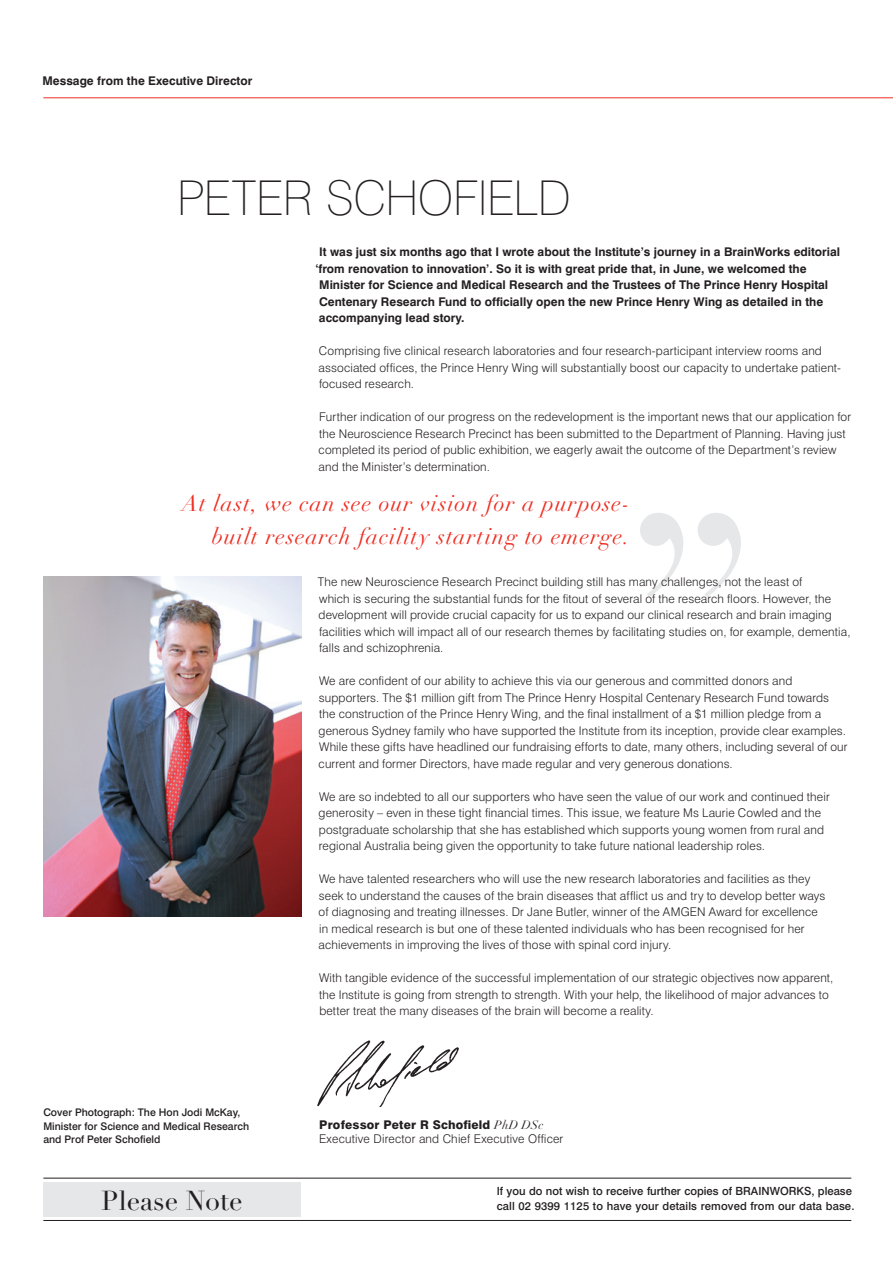
<style>
.page{position:relative;width:893px;height:1263px;background:#fff}
.page>*{position:absolute;margin:0;border:0;box-sizing:border-box;transform-origin:0 0}
._1__Heading{font:309.45px "Didot LH";color:#e6e7e9}
._1__Heading-2{font:100 48px "Swiss 721 BT";color:#231f20}
._5__Body_copy_Bold{font:27px "Didot LH";color:#231f20}
._6__Pullout_Quote{font:italic 22.5px/33px "Didot LH";letter-spacing:.04em;color:#ee2e22;text-align:right}
._3__Body_copy{font:300 12px/16.5px "Swiss 721 BT";letter-spacing:.01em;color:#231f20}
._5__Body_copy_Bold-2{font:700 12px "Swiss 721 BT";color:#231f20}
.t1{font:500 11.25px "Swiss 721 BT";color:#231f20}
._7__Caption{font:500 10.5px/13.5px "Swiss 721 BT";color:#231f20}
.s1{font-weight:800}
.s2{font-family:"Didot LH";font-weight:400;font-style:italic}
</style>
<div class="page">
<hr style="left:43px;top:97px;width:850px;height:1px;background:#ee2e22">
<div style="left:43px;top:1182px;width:258px;height:34px;background:#e6e7e9"></div>
<hr style="left:43px;top:1178px;width:808px;height:1px;background:#231f20">
<hr style="left:43px;top:1220px;width:808px;height:1px;background:#231f20">
<img style="left:317px;top:1040px;width:142px;height:68px">
<img style="left:43px;top:577px;width:258px;height:339px">
<p class="_5__Body_copy_Bold-2" style="left:43px;top:73px;width:211px">Message from the Executive Director</p>
<p class="_1__Heading-2" style="left:177px;top:169px;width:54px">PETER</p>
<p class="_1__Heading-2" style="left:326px;top:169px;width:55px">SCHOFIEL</p>
<p class="_1__Heading-2" style="left:538px;top:169px;width:35px">D</p>
<p class="_5__Body_copy_Bold-2" style="left:319px;top:245px;width:522px">It was just six months ago that I wrote about the Institute’s journey in a BrainWorks editorial</p>
<p class="_5__Body_copy_Bold-2" style="left:315px;top:261px;width:493px">‘from renovation to innovation’. So it is with great pride that, in June, we welcomed the</p>
<p class="_5__Body_copy_Bold-2" style="left:319px;top:278px;width:510px">Minister for Science and Medical Research and the Trustees of The Prince Henry Hospital</p>
<p class="_5__Body_copy_Bold-2" style="left:319px;top:294px;width:506px">Centenary Research Fund to officially open the new Prince Henry Wing as detailed in the</p>
<p class="_5__Body_copy_Bold-2" style="left:319px;top:311px;width:147px">accompanying lead story.</p>
<p class="_3__Body_copy" style="left:319px;top:343px;width:524px">Comprising five clinical research laboratories and four research-participant interview rooms and associated offices, the Prince Henry Wing will substantially boost our capacity to undertake patient&shy;focused research.</p>
<p class="_3__Body_copy" style="left:319px;top:409px;width:534px">Further indication of our progress on the redevelopment is the important news that our application for the Neuroscience Research Precinct has been submitted to the Department of Planning. Having just completed its period of public exhibition, we eagerly await the outcome of the Department’s review and the Minister’s determination.</p>
<p class="_6__Pullout_Quote" style="left:182px;top:487px;width:450px">At last, we can see our vision for a purpose&shy;built research facility starting to emerge.</p>
<p class="_1__Heading" style="left:622px;top:447px;width:139px">”</p>
<p class="_3__Body_copy" style="left:318px;top:574px;width:534px">The new Neuroscience Research Precinct building still has many challenges, not the least of<br>which is securing the substantial funds for the fitout of several of the research floors. However, the development will provide crucial capacity for us to expand our clinical research and brain imaging facilities which will impact all of our research themes by facilitating studies on, for example, dementia, falls and schizophrenia.</p>
<p class="_3__Body_copy" style="left:319px;top:673px;width:530px">We are confident of our ability to achieve this via our generous and committed donors and supporters. The $1 million gift from The Prince Henry Hospital Centenary Research Fund towards the construction of the Prince Henry Wing, and the final installment of a $1 million pledge from a generous Sydney family who have supported the Institute from its inception, provide clear examples.<br>While these gifts have headlined our fundraising efforts to date, many others, including several of our current and former Directors, have made regular and very generous donations.</p>
<p class="_3__Body_copy" style="left:319px;top:788px;width:513px">We are so indebted to all our supporters who have seen the value of our work and continued their generosity – even in these tight financial times. This issue, we feature Ms Laurie Cowled and the postgraduate scholarship that she has established which supports young women from rural and regional Australia being given the opportunity to take future national leadership roles.</p>
<p class="_3__Body_copy" style="left:319px;top:871px;width:508px">We have talented researchers who will use the new research laboratories and facilities as they seek to understand the causes of the brain diseases that afflict us and try to develop better ways of diagnosing and treating illnesses. Dr Jane Butler, winner of the AMGEN Award for excellence in medical research is but one of these talented individuals who has been recognised for her achievements in improving the lives of those with spinal cord injury.</p>
<p class="_3__Body_copy" style="left:319px;top:970px;width:516px">With tangible evidence of the successful implementation of our strategic objectives now apparent, the Institute is going from strength to strength. With your help, the likelihood of major advances to better treat the many diseases of the brain will become a reality.</p>
<p class="_7__Caption" style="left:43px;top:1105px;width:207px">Cover Photograph: The Hon Jodi McKay,<br>Minister for Science and Medical Research and Prof Peter Schofield</p>
<p class="_3__Body_copy" style="left:319px;top:1117px;width:246px;line-height:14.4px"><span class="s1">Professor Peter R Schofield</span> <span class="s2">PhD DSc<br></span>Executive Director and Chief Executive Officer</p>
<p class="t1" style="left:497px;top:1184px;width:357px">If you do not wish to receive further copies of BRAINWORKS , please</p>
<p class="_5__Body_copy_Bold" style="left:101px;top:1185px;width:143px">Please Note</p>
<p class="t1" style="left:497px;top:1199px;width:359px">call 02 9399 1125 to have your details removed from our data base.</p>
</div>
